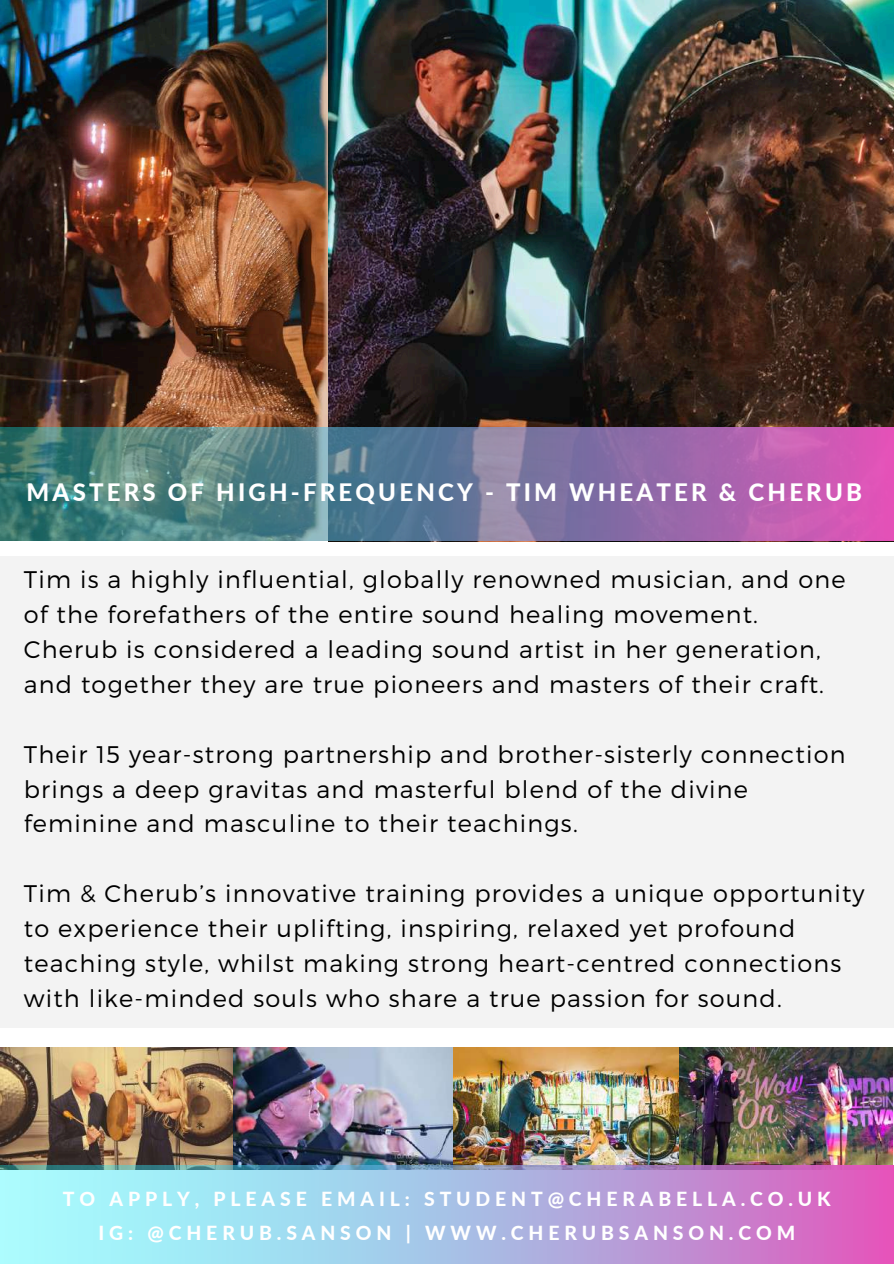
<style>
.page{position:relative;width:894px;height:1264px;background:#fff}
.page>*{position:absolute;margin:0;border:0;box-sizing:border-box;transform-origin:0 0}
.t1{font:300 24px/34.8px "Montserrat";letter-spacing:.05em;color:#000}
.t2{font:800 24px "Lato";letter-spacing:.135em;color:#fff}
.t3{font:800 19.35px/33.9px "Lato";letter-spacing:.25em;color:#fff;text-align:center}
</style>
<div class="page">
<img style="left:1px;top:1047px;width:232px;height:118px">
<img style="left:0;top:0;width:328px;height:540px">
<img style="left:328px;top:0;width:565px;height:541px">
<div style="left:0;top:556px;width:893px;height:471px;background:#f1f1f1"></div>
<img style="left:233px;top:1047px;width:659px;height:118px">
<svg style="left:1px;top:428px;width:892px;height:112px;background:#777497"></svg>
<svg style="left:0;top:1165px;width:893px;height:98px;background:#afb6e0"></svg>
<p class="t2" style="left:27px;top:477px;width:836px">MASTERS OF HIGH-FREQUENCY - TIM WHEATER &amp; CHERUB</p>
<p class="t1" style="left:24px;top:561px;width:823px">Tim is a highly influential, globally renowned musician, and one of the forefathers of the entire sound healing movement.<br>Cherub is considered a leading sound artist in her generation, and together they are true pioneers and masters of their craft.</p>
<p class="t1" style="left:24px;top:735px;width:823px">Their 15 year-strong partnership and brother-sisterly connection brings a deep gravitas and masterful blend of the divine feminine and masculine to their teachings.</p>
<p class="t1" style="left:24px;top:875px;width:842px">Tim &amp; Cherub’s innovative training provides a unique opportunity to experience their uplifting, inspiring, relaxed yet profound teaching style, whilst making strong heart-centred connections with like-minded souls who share a true passion for sound.</p>
<p class="t3" style="left:63px;top:1181px;width:769px">TO APPLY, PLEASE EMAIL: STUDENT@CHERABELLA.CO.UK<br>IG: @CHERUB.SANSON | WWW.CHERUBSANSON.COM</p>
</div>
